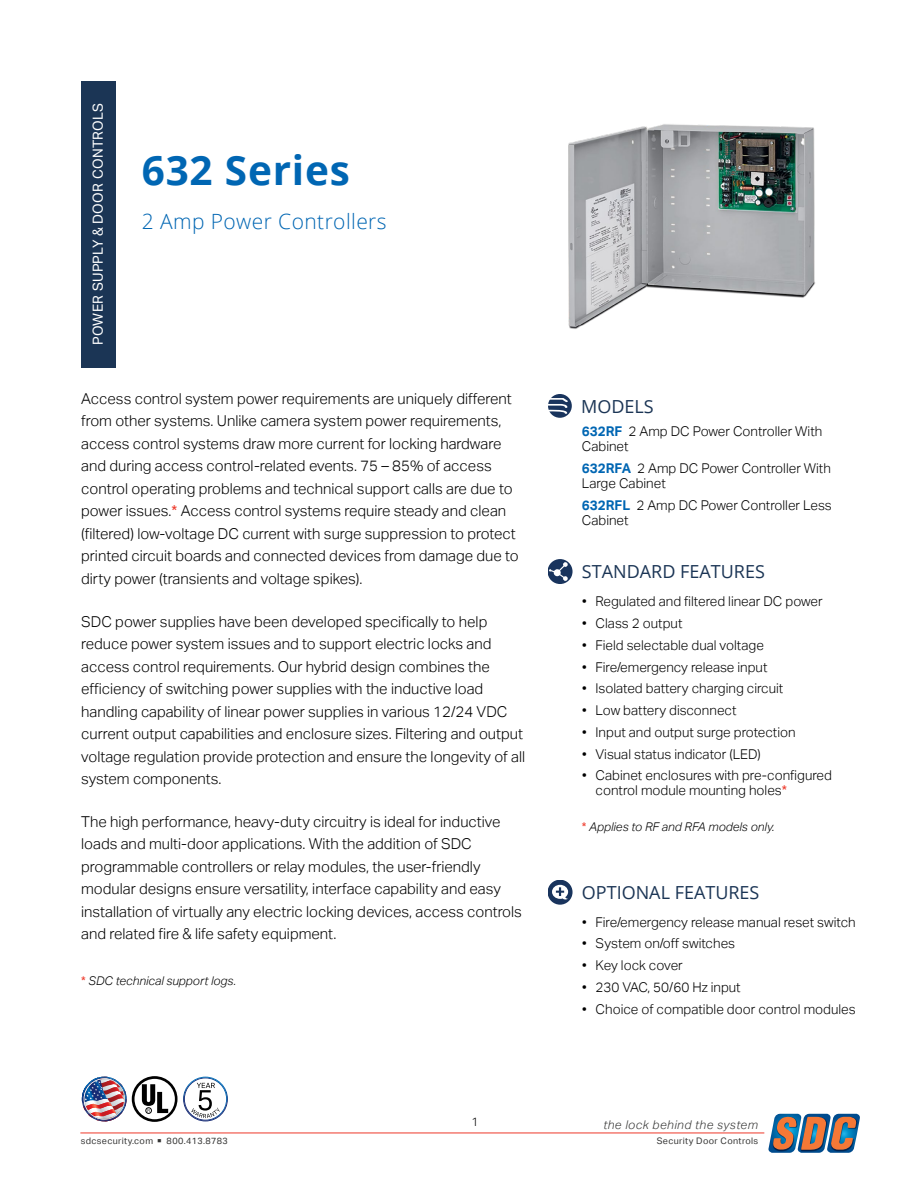
<style>
.page{position:relative;width:918px;height:1188px;background:#fff}
.page>*{position:absolute;margin:0;border:0;box-sizing:border-box;transform-origin:0 0}
.t1{font:700 40.5px "Open Sans";letter-spacing:.02em;color:#0066b3}
.t2{font:300 21px "Open Sans";letter-spacing:.02em;color:#0066b3}
.t3{font:18px "Open Sans";color:#1b3555}
.t4{font:300 15px/22.5px "Aktiv Grotesk";color:#000}
.t5{font:13.8px "Aktiv Grotesk";letter-spacing:.02em;color:#fff}
.t6{font:300 13.5px/15px "Aktiv Grotesk";color:#000}
.t7{font:italic 300 12px "Aktiv Grotesk";color:#000}
.t8{font:italic 300 12px "Aktiv Grotesk";letter-spacing:.04em;color:#343433}
.t9{font:300 12px "Aktiv Grotesk";color:#000}
.t10{font:9px "Aktiv Grotesk";letter-spacing:.04em;color:#343433}
.s1{font-weight:400;color:#ee3829}
.s2{font-weight:400;font-style:normal;color:#ee3829}
.s3{font-weight:700;color:#0066b3}
.s4{font-size:6.75px}
</style>
<div class="page">
<hr style="left:80px;top:1133px;width:684px;height:1px;background:#ee3829">
<svg style="left:768px;top:1114px;width:92px;height:39px;background:#867f80"></svg>
<svg style="left:548px;top:394px;width:24px;height:24px"></svg>
<svg style="left:548px;top:398px;width:20px;height:16px"></svg>
<div style="left:548px;top:559px;width:25px;height:25px;background:#19345d;border-radius:12px"></div>
<svg style="left:549px;top:562px;width:19px;height:19px"></svg>
<div style="left:548px;top:880px;width:25px;height:25px;background:#19345d;border-radius:12px"></div>
<svg style="left:552px;top:885px;width:16px;height:15px"></svg>
<img style="left:82px;top:1076px;width:146px;height:46px">
<img style="left:568px;top:124px;width:247px;height:205px">
<div style="left:81px;top:81px;width:34px;height:286px;background:#1b3555"></div>
<p class="t5" style="left:90px;top:345px;width:243px;rotate:-90deg">POWER SUPPLY &amp; DOOR CONTROLS</p>
<h1 class="t1" style="left:142px;top:142px;width:210px">632 Series</h1>
<h2 class="t2" style="left:142px;top:207px;width:246px">2 Amp Power Controllers</h2>
<p class="t4" style="left:81px;top:387px;width:439px">Access control system power requirements are uniquely different from other systems. Unlike camera system power requirements, access control systems draw more current for locking hardware and during access control-related events. 75 – 85% of access control operating problems and technical support calls are due to power issues.<span class="s1">*</span> Access control systems require steady and clean (filtered) low-voltage DC current with surge suppression to protect printed circuit boards and connected devices from damage due to dirty power (transients and voltage spikes).</p>
<p class="t4" style="left:81px;top:610px;width:445px">SDC power supplies have been developed specifically to help reduce power system issues and to support electric locks and access control requirements. Our hybrid design combines the efficiency of switching power supplies with the inductive load handling capability of linear power supplies in various 12/24 VDC current output capabilities and enclosure sizes. Filtering and output voltage regulation provide protection and ensure the longevity of all system components.</p>
<p class="t4" style="left:81px;top:810px;width:442px">The high performance, heavy-duty circuitry is ideal for inductive loads and multi-door applications. With the addition of SDC programmable controllers or relay modules, the user-friendly modular designs ensure versatility, interface capability and easy installation of virtually any electric locking devices, access controls and related fire &amp; life safety equipment.</p>
<p class="t7" style="left:81px;top:974px;width:157px"><span class="s2">*</span> SDC technical support logs.</p>
<p class="t3" style="left:581px;top:394px;width:74px">MODELS</p>
<p class="t6" style="left:582px;top:424px;width:242px"><span class="s3">632RF</span> 2 Amp DC Power Controller With<br>Cabinet</p>
<p class="t6" style="left:582px;top:461px;width:251px"><span class="s3">632RFA</span> 2 Amp DC Power Controller With<br>Large Cabinet</p>
<p class="t6" style="left:582px;top:498px;width:252px"><span class="s3">632RFL</span> 2 Amp DC Power Controller Less<br>Cabinet</p>
<p class="t3" style="left:582px;top:559px;width:185px">STANDARD FEATURES</p>
<p class="t6" style="left:582px;top:594px;width:242px">• Regulated and filtered linear DC power</p>
<p class="t6" style="left:582px;top:616px;width:102px">• Class 2 output</p>
<p class="t6" style="left:582px;top:638px;width:183px">• Field selectable dual voltage</p>
<p class="t6" style="left:582px;top:660px;width:187px">• Fire/emergency release input</p>
<p class="t6" style="left:582px;top:681px;width:203px">• Isolated battery charging circuit</p>
<p class="t6" style="left:582px;top:703px;width:156px">• Low battery disconnect</p>
<p class="t6" style="left:582px;top:725px;width:215px">• Input and output surge protection</p>
<p class="t6" style="left:582px;top:747px;width:180px">• Visual status indicator (LED)</p>
<p class="t6" style="left:596px;top:768px;width:238px;text-indent:-14px">• Cabinet enclosures with pre-configured control module mounting holes<span class="s1">*</span></p>
<p class="t7" style="left:582px;top:819px;width:194px"><span class="s2">*</span> Applies to RF and RFA models only.</p>
<p class="t3" style="left:582px;top:880px;width:179px">OPTIONAL FEATURES</p>
<p class="t6" style="left:582px;top:914px;width:275px">• Fire/emergency release manual reset switch</p>
<p class="t6" style="left:582px;top:936px;width:155px">• System on/off switches</p>
<p class="t6" style="left:582px;top:958px;width:102px">• Key lock cover</p>
<p class="t6" style="left:582px;top:980px;width:160px">• 230 VAC, 50/60 Hz input</p>
<p class="t6" style="left:582px;top:1001px;width:275px">• Choice of compatible door control modules</p>
<p class="t9" style="left:472px;top:1115px;width:9px">1</p>
<p class="t8" style="left:603px;top:1118px;width:156px">the lock behind the system</p>
<p class="t10" style="left:81px;top:1136px;width:148px">sdcsecurity.com <span class="s4">■</span> 800.413.8783</p>
<p class="t10" style="left:657px;top:1136px;width:103px">Security Door Controls</p>
</div>
